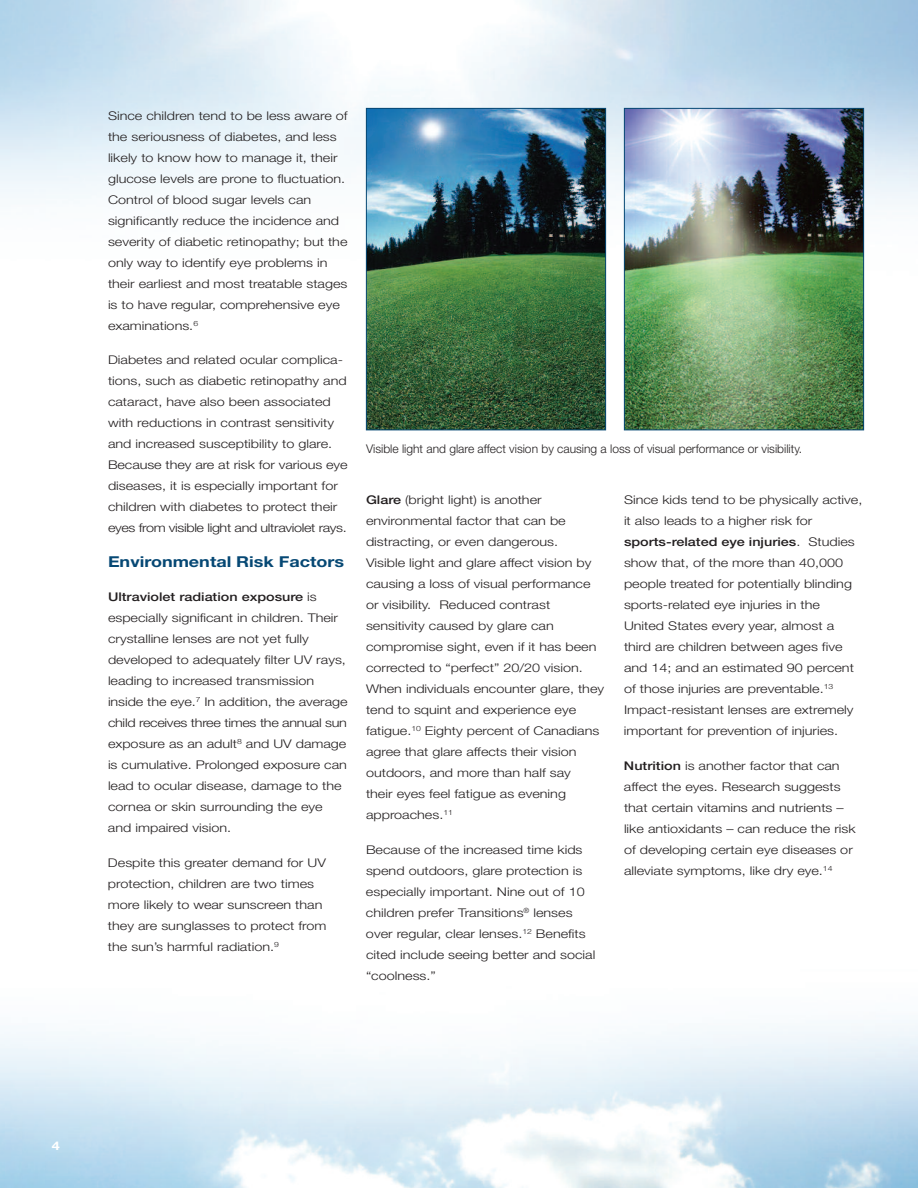
<style>
.page{position:relative;width:918px;height:1188px;background:#fff}
.page>*{position:absolute;margin:0;border:0;box-sizing:border-box;transform-origin:0 0}
.t1{font:700 15px "Helvetica Neue";color:#064874;scale:1.2 1}
.t2{font:300 12px/21px "Helvetica Neue";color:#231f20;scale:1.2 1}
.t3{font:300 12px "Helvetica Neue";color:#231f20}
.t4{font:700 12px "Helvetica Neue";color:#fff;scale:1.2 1}
.s1{font-weight:500}
</style>
<div class="page">
<img style="left:0;top:1020px;width:918px;height:168px">
<img style="left:368px;top:110px;width:236px;height:318px">
<div style="left:366px;top:108px;width:240px;height:322px;border:1px solid #064874"></div>
<img style="left:626px;top:110px;width:236px;height:318px">
<div style="left:624px;top:108px;width:240px;height:322px;border:1px solid #064874"></div>
<p class="t2" style="left:108px;top:105px;width:201px">Since children tend to be less aware of the seriousness of diabetes, and less likely to know how to manage it, their glucose levels are prone to fluctuation.<br>Control of blood sugar levels can significantly reduce the incidence and severity of diabetic retinopathy; but the only way to identify eye problems in their earliest and most treatable stages is to have regular, comprehensive eye examinations.<sup>6</sup></p>
<p class="t2" style="left:108px;top:349px;width:201px">Diabetes and related ocular complica&shy;tions, such as diabetic retinopathy and cataract, have also been associated with reductions in contrast sensitivity and increased susceptibility to glare.<br>Because they are at risk for various eye diseases, it is especially important for children with diabetes to protect their eyes from visible light and ultraviolet rays.</p>
<p class="t1" style="left:108px;top:552px;width:198px">Environmental Risk Factors</p>
<p class="t2" style="left:108px;top:586px;width:201px"><span class="s1">Ultraviolet radiation exposure</span> is especially significant in children. Their crystalline lenses are not yet fully developed to adequately filter UV rays, leading to increased transmission inside the eye.<sup>7</sup> In addition, the average child receives three times the annual sun exposure as an adult<sup>8</sup> and UV damage is cumulative. Prolonged exposure can lead to ocular disease, damage to the cornea or skin surrounding the eye and impaired vision.</p>
<p class="t2" style="left:108px;top:852px;width:184px">Despite this greater demand for UV protection, children are two times more likely to wear sunscreen than they are sunglasses to protect from the sun’s harmful radiation.<sup>9</sup></p>
<p class="t3" style="left:366px;top:441px;width:438px">Visible light and glare affect vision by causing a loss of visual performance or visibility.</p>
<p class="t2" style="left:366px;top:489px;width:200px"><span class="s1">Glare</span> (bright light) is another environmental factor that can be distracting, or even dangerous.<br>Visible light and glare affect vision by causing a loss of visual performance or visibility. Reduced contrast sensitivity caused by glare can compromise sight, even if it has been corrected to “perfect” 20/20 vision.<br>When individuals encounter glare, they tend to squint and experience eye fatigue.<sup>10</sup> Eighty percent of Canadians agree that glare affects their vision outdoors, and more than half say<br>their eyes feel fatigue as evening approaches.<sup>11</sup></p>
<p class="t2" style="left:366px;top:839px;width:193px">Because of the increased time kids spend outdoors, glare protection is especially important. Nine out of 10 children prefer Transitions<sup>®</sup> lenses over regular, clear lenses.<sup>12</sup> Benefits cited include seeing better and social “coolness.”</p>
<p class="t2" style="left:624px;top:489px;width:200px">Since kids tend to be physically active, it also leads to a higher risk for <span class="s1">sports-related eye injuries</span>. Studies show that, of the more than 40,000 people treated for potentially blinding sports-related eye injuries in the United States every year, almost a third are children between ages five and 14; and an estimated 90 percent of those injuries are preventable.<sup>13<br></sup>Impact-resistant lenses are extremely important for prevention of injuries.</p>
<p class="t2" style="left:624px;top:755px;width:195px"><span class="s1">Nutrition</span> is another factor that can affect the eyes. Research suggests that certain vitamins and nutrients – like antioxidants – can reduce the risk of developing certain eye diseases or alleviate symptoms, like dry eye.<sup>14</sup></p>
<p class="t4" style="left:52px;top:1138px;width:8px">4</p>
</div>
